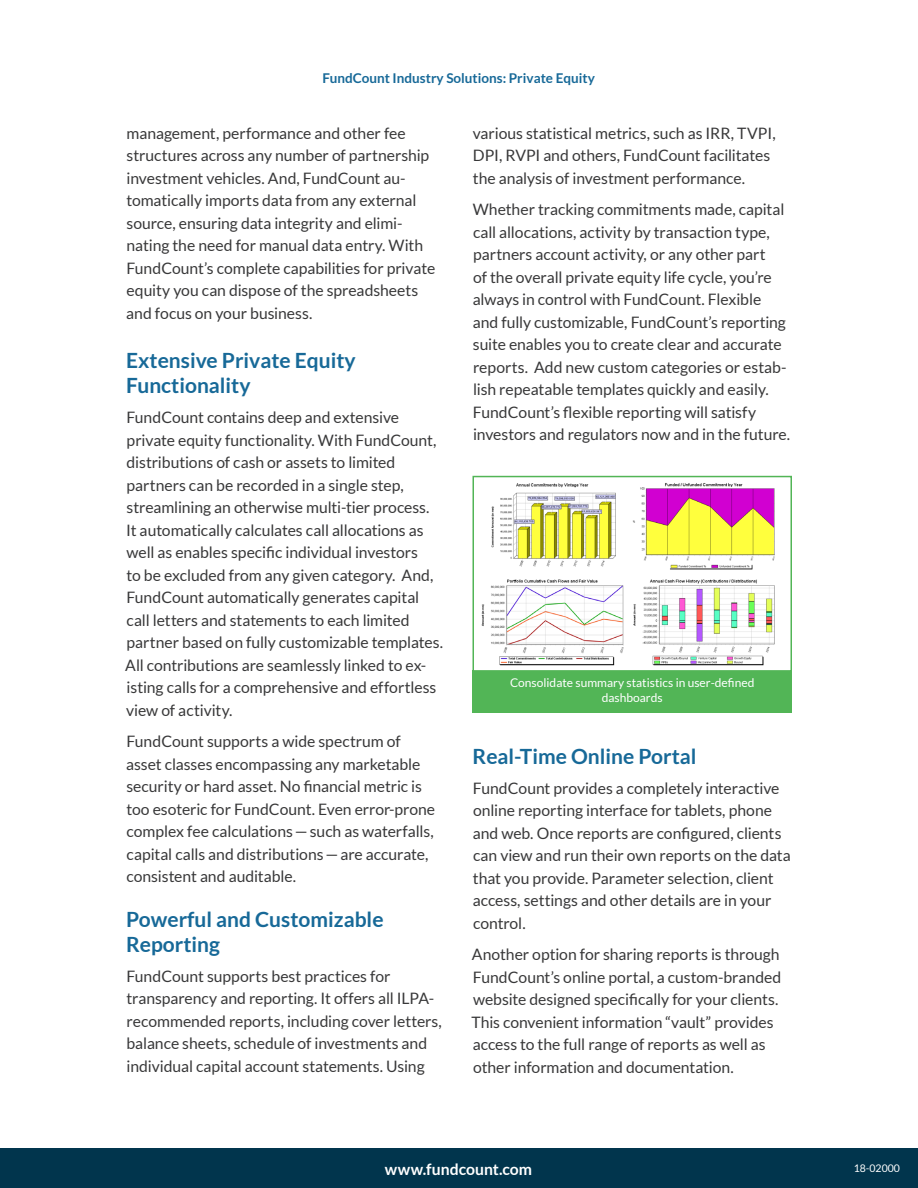
<style>
.page{position:relative;width:918px;height:1188px;background:#fff}
.page>*{position:absolute;margin:0;border:0;box-sizing:border-box;transform-origin:0 0}
.t1{font:700 21px/25.2px "Lato";color:#176998}
.t2{font:15.75px/22.5px "Lato";letter-spacing:-.005em;color:#383839}
.t3{font:700 15.75px "Lato";color:#fff}
.t4{font:700 13.5px "Lato";color:#176998}
.t5{font:12px/14.4px "Lato";color:#fff;text-align:center}
.t6{font:10.5px "Lato";color:#fff}
</style>
<div class="page">
<div style="left:0;top:1148px;width:918px;height:40px;background:#01354d"></div>
<div style="left:472px;top:670px;width:320px;height:42px;background:#52b556"></div>
<img style="left:481px;top:483px;width:294px;height:183px">
<div style="left:472px;top:476px;width:320px;height:196px;border:2px solid #52b556"></div>
<p class="t4" style="left:323px;top:70px;width:274px">FundCount Industry Solutions: Private Equity</p>
<p class="t2" style="left:126px;top:122px;width:311px">management, performance and other fee structures across any number of partnership investment vehicles. And, FundCount au&shy;tomatically imports data from any external source, ensuring data integrity and elimi&shy;nating the need for manual data entry. With FundCount’s complete capabilities for private equity you can dispose of the spreadsheets and focus on your business.</p>
<p class="t1" style="left:126px;top:347px;width:231px">Extensive Private Equity<br>Functionality</p>
<p class="t2" style="left:125px;top:406px;width:319px">FundCount contains deep and extensive private equity functionality. With FundCount, distributions of cash or assets to limited partners can be recorded in a single step, streamlining an otherwise multi-tier process.<br>It automatically calculates call allocations as well as enables specific individual investors<br>to be excluded from any given category. And, FundCount automatically generates capital call letters and statements to each limited partner based on fully customizable templates.<br>All contributions are seamlessly linked to ex&shy;isting calls for a comprehensive and effortless view of activity.</p>
<p class="t2" style="left:126px;top:730px;width:310px">FundCount supports a wide spectrum of asset classes encompassing any marketable security or hard asset. No financial metric is too esoteric for FundCount. Even error-prone complex fee calculations—such as waterfalls, capital calls and distributions—are accurate, consistent and auditable.</p>
<p class="t1" style="left:126px;top:906px;width:259px">Powerful and Customizable<br>Reporting</p>
<p class="t2" style="left:126px;top:965px;width:317px">FundCount supports best practices for transparency and reporting. It offers all ILPA&shy;recommended reports, including cover letters, balance sheets, schedule of investments and individual capital account statements. Using</p>
<p class="t2" style="left:473px;top:122px;width:304px">various statistical metrics, such as IRR, TVPI,<br>DPI, RVPI and others, FundCount facilitates the analysis of investment performance.</p>
<p class="t2" style="left:473px;top:198px;width:319px">Whether tracking commitments made, capital call allocations, activity by transaction type, partners account activity, or any other part<br>of the overall private equity life cycle, you’re always in control with FundCount. Flexible and fully customizable, FundCount’s reporting suite enables you to create clear and accurate reports. Add new custom categories or estab&shy;lish repeatable templates quickly and easily.<br>FundCount’s flexible reporting will satisfy investors and regulators now and in the future.</p>
<p class="t5" style="left:510px;top:676px;width:246px">Consolidate summary statistics in user-defined dashboards</p>
<p class="t1" style="left:473px;top:743px;width:225px">Real-Time Online Portal</p>
<p class="t2" style="left:473px;top:777px;width:320px">FundCount provides a completely interactive online reporting interface for tablets, phone and web. Once reports are configured, clients can view and run their own reports on the data that you provide. Parameter selection, client access, settings and other details are in your control.</p>
<p class="t2" style="left:471px;top:943px;width:311px">Another option for sharing reports is through FundCount’s online portal, a custom-branded website designed specifically for your clients.<br>This convenient information “vault” provides access to the full range of reports as well as other information and documentation.</p>
<p class="t3" style="left:385px;top:1160px;width:149px">www.fundcount.com</p>
<p class="t6" style="left:854px;top:1163px;width:48px">18-02000</p>
</div>
